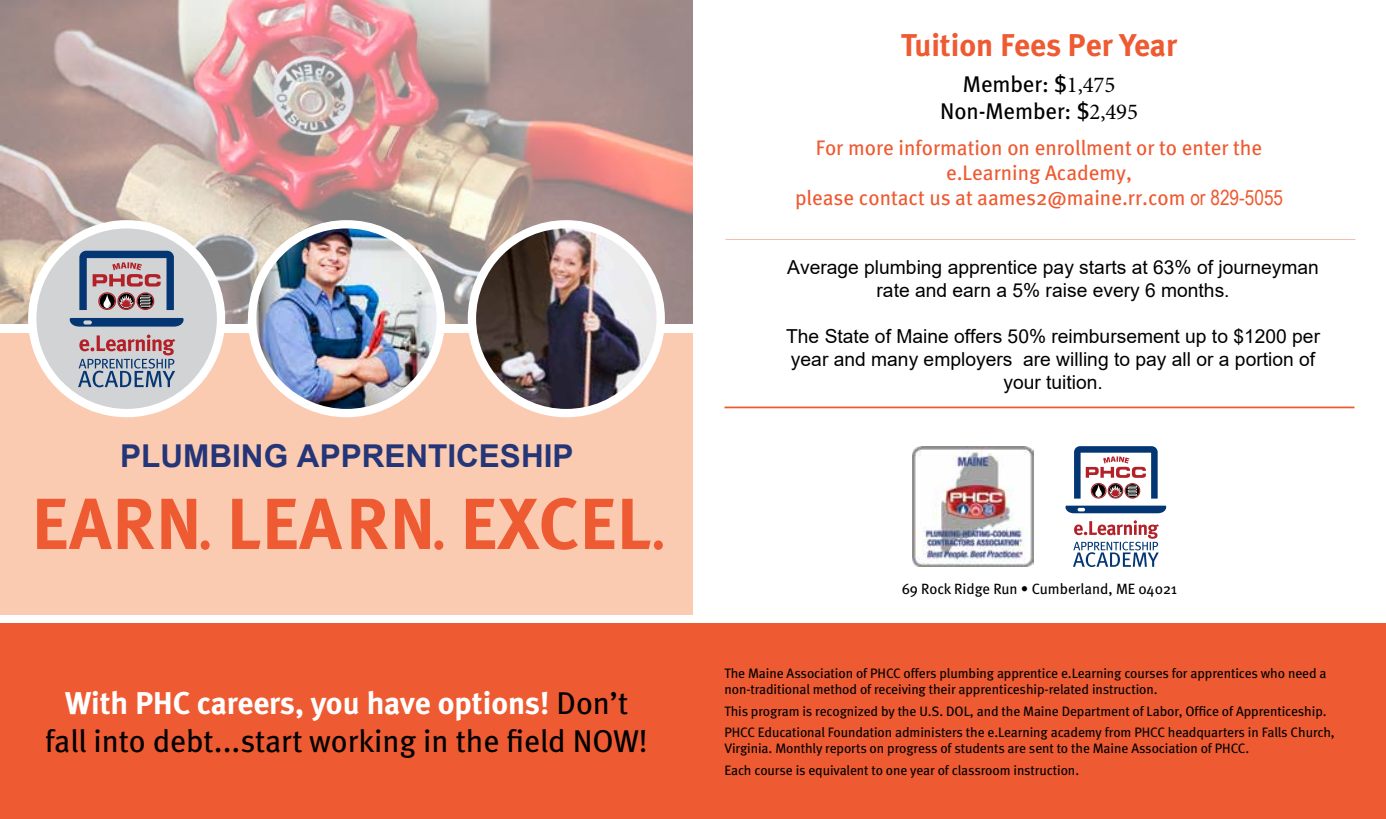
<style>
.page{position:relative;width:1386px;height:819px;background:#fff}
.page>*{position:absolute;margin:0;border:0;box-sizing:border-box;transform-origin:0 0}
.t1{font:31.5px/37.8px "Meta";color:#000;text-align:center}
.t2{font:700 31.5px "Arial";color:#253678}
.t3{font:700 31.5px "Meta";color:#ee5a31}
.t4{font:22.75px/27.3px "Meta";letter-spacing:-.005em;color:#000;text-align:center}
.t5{font:21px/25.4px "Meta";color:#ee5a31;text-align:center}
.t6{font:19.25px/23.1px "Arial";color:#000;text-align:center}
.t7{font:14.88px "Meta";color:#000}
.t8{font:13.65px/21.3px "Meta";letter-spacing:-.005em;color:#000}
.s1{font-weight:700;color:#fff}
.s2{font-family:"Minion Pro"}
.s3{font-family:"Arial Narrow"}
</style>
<div class="page">
<img style="left:0;top:0;width:693px;height:324px">
<div style="left:0;top:333px;width:693px;height:281px;background:#facab1"></div>
<div style="left:0;top:623px;width:1386px;height:196px;background:#ee5a31"></div>
<img style="left:252px;top:224px;width:189px;height:189px;border-radius:94px">
<div style="left:248px;top:220px;width:197px;height:197px;border:8px solid #fff;border-radius:50%"></div>
<div style="left:32px;top:224px;width:189px;height:189px;background:#d1d3d4;border-radius:50%"></div>
<div style="left:28px;top:220px;width:197px;height:197px;border:8px solid #fff;border-radius:50%"></div>
<svg style="left:70px;top:318px;width:114px;height:9px"></svg>
<svg style="left:78px;top:335px;width:97px;height:52px"></svg>
<svg style="left:79px;top:251px;width:95px;height:59px"></svg>
<svg style="left:1065px;top:506px;width:101px;height:7px"></svg>
<svg style="left:1073px;top:520px;width:86px;height:47px"></svg>
<svg style="left:1074px;top:446px;width:84px;height:53px"></svg>
<img style="left:913px;top:446px;width:120px;height:120px">
<hr style="left:724px;top:407px;width:630px;height:1px;background:#ee5a31">
<hr style="left:725px;top:239px;width:630px;height:1px;background:#ee5a31">
<img style="left:472px;top:224px;width:189px;height:189px;border-radius:94px">
<div style="left:468px;top:220px;width:197px;height:197px;border:8px solid #fff;border-radius:50%"></div>
<svg style="left:37px;top:498px;width:626px;height:52px"></svg>
<h1 class="t2" style="left:120px;top:434px;width:455px">PLUMBING APPRENTICESHIP</h1>
<h1 class="t1" style="left:45px;top:684px;width:604px"><span class="s1">With PHC careers, you have options!</span> Don’t fall into debt...start working in the field NOW!</h1>
<h1 class="t3" style="left:901px;top:27px;width:277px">Tuition Fees Per Year</h1>
<h2 class="t4" style="left:940px;top:70px;width:199px">Member: $<span class="s2">1,475<br></span>Non-Member: $<span class="s2">2,495</span></h2>
<h3 class="t5" style="left:795px;top:135px;width:490px">For more information on enrollment or to enter the e.Learning Academy,<br>please contact us at aames2@maine.rr.com <span class="s3">or 829-5055</span></h3>
<h3 class="t6" style="left:787px;top:255px;width:533px">Average plumbing apprentice pay starts at 63% of journeyman rate and earn a 5% raise every 6 months.</h3>
<h3 class="t6" style="left:786px;top:324px;width:535px">The State of Maine offers 50% reimbursement up to $1200 per year and many employers are willing to pay all or a portion of your tuition.</h3>
<p class="t7" style="left:902px;top:580px;width:277px">69 Rock Ridge Run • Cumberland, ME 04021</p>
<p class="t8" style="left:724px;top:665px;width:604px;line-height:16.4px">The Maine Association of PHCC offers plumbing apprentice e.Learning courses for apprentices who need a non-traditional method of receiving their apprenticeship-related instruction.</p>
<p class="t8" style="left:724px;top:700px;width:612px">This program is recognized by the U.S. DOL, and the Maine Department of Labor, Office of Apprenticeship.<br>PHCC Educational Foundation administers the e.Learning academy from PHCC headquarters in Falls Church,</p>
<p class="t8" style="left:724px;top:738px;width:526px">Virginia. Monthly reports on progress of students are sent to the Maine Association of PHCC.<br>Each course is equivalent to one year of classroom instruction.</p>
</div>
